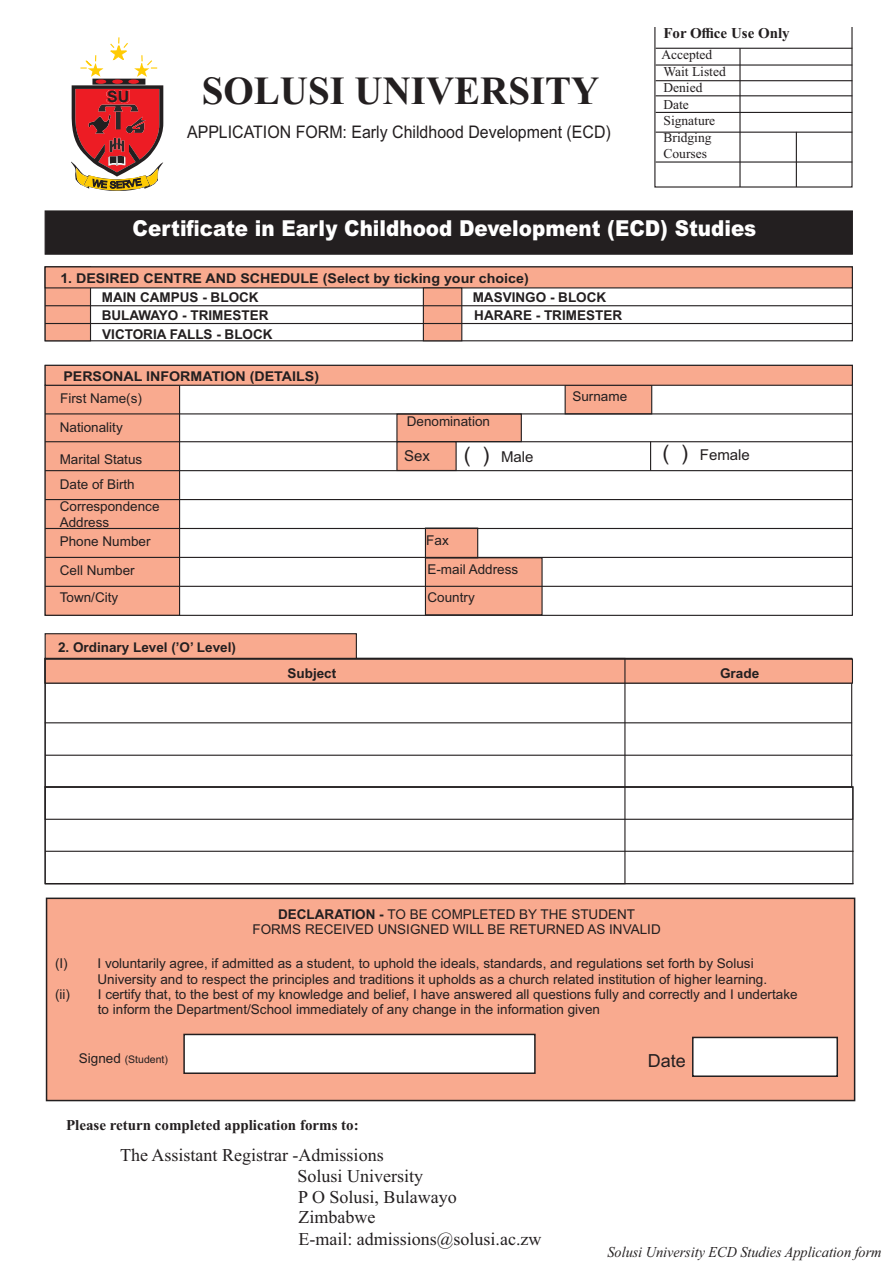
<style>
.page{position:relative;width:893px;height:1263px;background:#fff}
.page>*{position:absolute;margin:0;border:0;box-sizing:border-box;transform-origin:0 0}
.t1{font:700 39.9px "Times New Roman";color:#231f20}
.t2{font:900 22.05px "Arial";color:#fff;scale:.9 1}
.t3{font:18px/20.7px "Times New Roman";color:#231f20}
.t4{font:18px "Arial";color:#231f20}
.t5{font:17.4px "Arial";color:#231f20;scale:.92 1}
.t6{font:700 15.6px "Arial";color:#231f20}
.t7{font:700 15px "Times New Roman";color:#231f20}
.t8{font:italic 15px "Times New Roman";color:#231f20;scale:.94 1}
.t9{font:15px "Arial";color:#231f20}
.t10{font:13.5px/24.8px "Arial";color:#231f20}
.t11{font:700 13.5px "Arial";color:#231f20}
.t12{font:700 13.5px "Arial";color:#231f20;scale:1.06 1}
.t13{font:13.5px/16.5px "Times New Roman";color:#231f20}
.t14{font:10.5px "Arial";color:#231f20}
.s1{font-size:21px}
.s2{font-weight:700}
.s3{font-size:13.5px}
</style>
<div class="page">
<div style="left:44px;top:210px;width:809px;height:45px;background:#231f20"></div>
<hr style="left:655px;top:48px;width:197px;height:1px;background:#231f20">
<hr style="left:655px;top:64px;width:197px;height:2px;background:#231f20">
<hr style="left:655px;top:80px;width:197px;height:1px;background:#231f20">
<hr style="left:655px;top:95px;width:197px;height:1px;background:#231f20">
<hr style="left:655px;top:112px;width:197px;height:1px;background:#231f20">
<hr style="left:655px;top:132px;width:197px;height:1px;background:#231f20">
<hr style="left:655px;top:161px;width:197px;height:2px;background:#231f20">
<hr style="left:739px;top:48px;width:1px;height:139px;background:#231f20">
<hr style="left:795px;top:132px;width:1px;height:55px;background:#231f20">
<svg style="left:44px;top:266px;width:809px;height:76px"></svg>
<hr style="left:45px;top:305px;width:807px;height:1px;background:#231f20">
<hr style="left:45px;top:323px;width:807px;height:1px;background:#231f20">
<svg style="left:44px;top:364px;width:809px;height:252px"></svg>
<hr style="left:45px;top:413px;width:807px;height:1px;background:#231f20">
<hr style="left:45px;top:441px;width:807px;height:1px;background:#231f20">
<hr style="left:45px;top:470px;width:807px;height:1px;background:#231f20">
<hr style="left:45px;top:499px;width:807px;height:1px;background:#231f20">
<hr style="left:45px;top:528px;width:807px;height:1px;background:#231f20">
<hr style="left:45px;top:557px;width:807px;height:1px;background:#231f20">
<hr style="left:45px;top:586px;width:807px;height:1px;background:#231f20">
<hr style="left:650px;top:441px;width:1px;height:30px;background:#231f20">
<hr style="left:45px;top:722px;width:807px;height:1px;background:#231f20">
<hr style="left:45px;top:755px;width:807px;height:1px;background:#231f20">
<div style="left:45px;top:786px;width:808px;height:34px;border:1px solid #231f20"></div>
<svg style="left:44px;top:633px;width:809px;height:51px"></svg>
<hr style="left:45px;top:851px;width:808px;height:1px;background:#231f20">
<hr style="left:45px;top:883px;width:808px;height:1px;background:#231f20">
<svg style="left:71px;top:37px;width:92px;height:154px"></svg>
<div style="left:45px;top:897px;width:811px;height:205px;background:#f9aa8f"></div>
<svg style="left:183px;top:1033px;width:353px;height:42px"></svg>
<svg style="left:691px;top:1036px;width:147px;height:42px"></svg>
<div style="left:45px;top:658px;width:580px;height:226px;border:1px solid #231f20"></div>
<p class="t6" style="left:107px;top:90px;width:24px">SU</p>
<h1 class="t1" style="left:202px;top:77px;width:399px">SOLUSI UNIVERSITY</h1>
<p class="t5" style="left:187px;top:125px;width:462px">APPLICATION FORM: Early Childhood Development (ECD)</p>
<p class="t7" style="left:663px;top:28px;width:128px">For Office Use Only</p>
<p class="t13" style="left:661px;top:48px;width:66px">Accepted<br>Wait Listed<br>Denied<br>Date<br>Signature<br>Bridging<br>Courses</p>
<h2 class="t2" style="left:133px;top:221px;width:694px">Certificate in Early Childhood Development (ECD) Studies</h2>
<p class="t12" style="left:60px;top:273px;width:443px">1. DESIRED CENTRE AND SCHEDULE (Select by ticking your choice)</p>
<p class="t11" style="left:102px;top:292px;width:158px">MAIN CAMPUS - BLOCK</p>
<p class="t11" style="left:102px;top:310px;width:168px">BULAWAYO - TRIMESTER</p>
<p class="t11" style="left:102px;top:329px;width:172px">VICTORIA FALLS - BLOCK</p>
<p class="t12" style="left:63px;top:371px;width:243px">PERSONAL INFORMATION (DETAILS)</p>
<p class="t10" style="left:60px;top:387px;width:83px">First Name(s)</p>
<p class="t10" style="left:60px;top:416px;width:65px">Nationality</p>
<p class="t10" style="left:60px;top:448px;width:84px">Marital Status<br>Date of Birth</p>
<p class="t10" style="left:60px;top:500px;width:101px;line-height:15.5px">Correspondence<br>Address</p>
<p class="t10" style="left:60px;top:528px;width:92px;line-height:29px">Phone Number<br>Cell Number</p>
<p class="t10" style="left:60px;top:586px;width:60px">Town/City</p>
<p class="t11" style="left:58px;top:642px;width:179px">2. Ordinary Level (’O’ Level)</p>
<p class="t11" style="left:472px;top:292px;width:135px">MASVINGO - BLOCK</p>
<p class="t11" style="left:474px;top:311px;width:149px">HARARE - TRIMESTER</p>
<p class="t10" style="left:572px;top:386px;width:56px">Surname</p>
<p class="t10" style="left:407px;top:410px;width:85px">Denomination</p>
<p class="t9" style="left:404px;top:450px;width:27px">Sex</p>
<p class="t9" style="left:464px;top:451px;width:71px"><span class="s1">( )</span> Male</p>
<p class="t9" style="left:662px;top:449px;width:89px"><span class="s1">( )</span> Female</p>
<p class="t10" style="left:426px;top:529px;width:24px">Fax</p>
<p class="t10" style="left:427px;top:557px;width:92px;line-height:27.2px">E-mail Address<br>Country</p>
<p class="t11" style="left:287px;top:668px;width:50px">Subject</p>
<p class="t11" style="left:720px;top:668px;width:41px">Grade</p>
<p class="t10" style="left:252px;top:908px;width:410px;line-height:15.1px;text-align:center"><span class="s2">DECLARATION -</span> TO BE COMPLETED BY THE STUDENT<br>FORMS RECEIVED UNSIGNED WILL BE RETURNED AS INVALID</p>
<p class="t10" style="left:55px;top:953px;width:700px">(I) I voluntarily agree, if admitted as a student, to uphold the ideals, standards, and regulations set forth by Solusi</p>
<p class="t10" style="left:97px;top:968px;width:671px">University and to respect the principles and traditions it upholds as a church related institution of higher learning.</p>
<p class="t10" style="left:55px;top:983px;width:744px">(ii) I certify that, to the best of my knowledge and belief, I have answered all questions fully and correctly and I undertake</p>
<p class="t10" style="left:98px;top:998px;width:503px">to inform the Department/School immediately of any change in the information given</p>
<p class="t14" style="left:79px;top:1055px;width:90px"><span class="s3">Signed</span> (Student)</p>
<h3 class="t4" style="left:648px;top:1054px;width:40px">Date</h3>
<p class="t7" style="left:66px;top:1119px;width:294px">Please return completed application forms to:</p>
<h3 class="t3" style="left:297px;top:1146px;width:161px;text-indent:-177px">The Assistant Registrar -Admissions<br>Solusi University<br>P O Solusi, Bulawayo<br>Zimbabwe</h3>
<h3 class="t3" style="left:298px;top:1231px;width:245px">E-mail: admissions@solusi.ac.zw</h3>
<p class="t8" style="left:607px;top:1246px;width:293px">Solusi University ECD Studies Application form</p>
</div>
